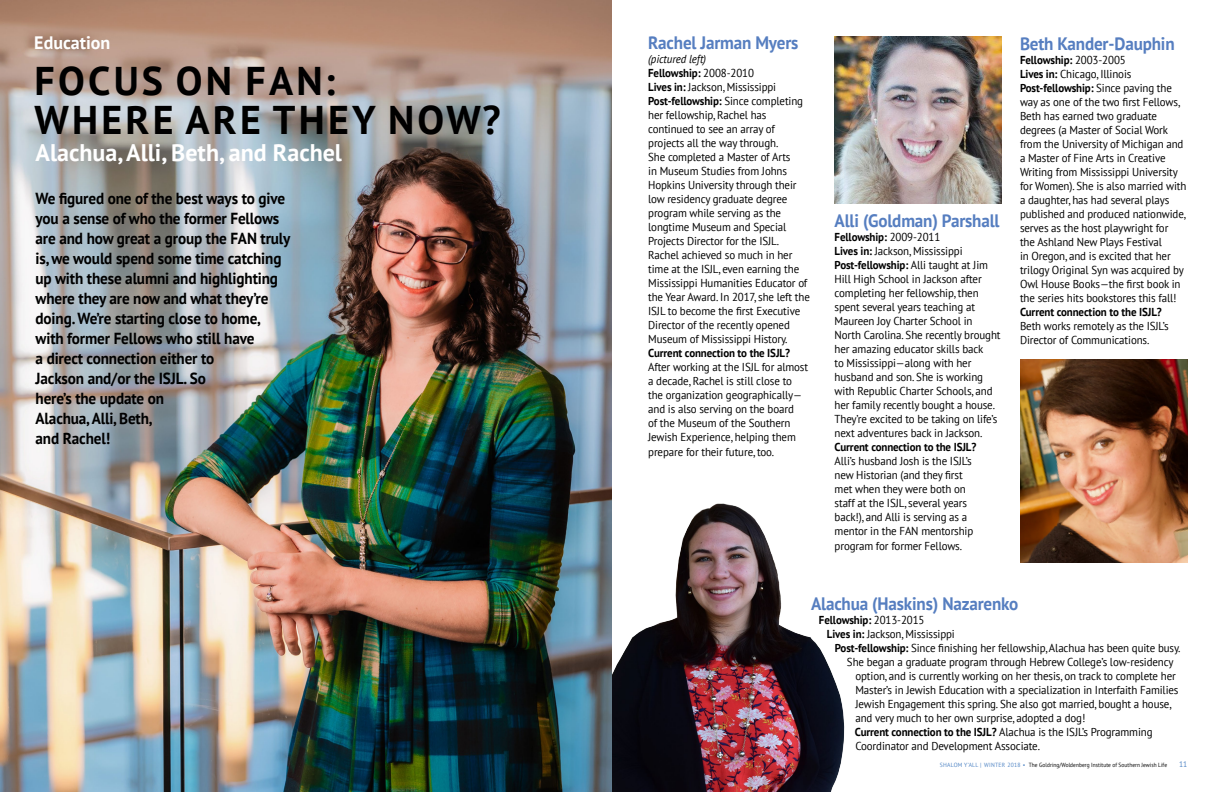
<style>
.page{position:relative;width:1224px;height:792px;background:#fff}
.page>*{position:absolute;margin:0;border:0;box-sizing:border-box;transform-origin:0 0}
.t1{font:700 40px/39px "PT Sans";letter-spacing:.08em;color:#000}
.t2{font:700 24px "PT Sans";color:#fff}
.t3{font:700 18px "PT Sans";letter-spacing:-.01em;color:#567ec0;scale:.95 1}
.t4{font:700 18px "PT Sans";color:#fff}
.t5{font:700 16px/20px "PT Sans";letter-spacing:-.01em;color:#000;scale:.95 1}
.t6{font:11.5px/14px "PT Sans";letter-spacing:-.01em;color:#000;scale:.95 1}
.t7{font:700 11.5px "PT Sans";letter-spacing:-.01em;color:#000;scale:.95 1}
.t8{font:8px "PT Sans";color:#4f84c4;scale:.95 1}
.t9{font:6px "PT Sans";letter-spacing:.01em;color:#000;scale:.9 1}
.s1{font-style:italic}
.s2{font-weight:700}
.s3{font-weight:400}
.s4{color:#4f84c4}
</style>
<div class="page">
<img style="left:0;top:0;width:612px;height:792px">
<img style="left:834px;top:36px;width:168px;height:168px">
<img style="left:1020px;top:359px;width:168px;height:203px">
<img style="left:612px;top:503px;width:233px;height:289px">
<h3 class="t4" style="left:34px;top:30px;width:78px">Education</h3>
<h1 class="t1" style="left:35px;top:60px;width:468px">FOCUS ON FAN:<br>WHERE ARE THEY NOW?</h1>
<h2 class="t2" style="left:36px;top:136px;width:308px">Alachua, Alli, Beth, and Rachel</h2>
<p class="t5" style="left:36px;top:188px;width:270px">We figured one of the best ways to give you a sense of who the former Fellows are and how great a group the FAN truly is, we would spend some time catching up with these alumni and highlighting where they are now and what they’re doing. We’re starting close to home, with former Fellows who still have<br>a direct connection either to<br>Jackson and/or the ISJL. So<br>here’s the update on<br>Alachua, Alli, Beth,<br>and Rachel!</p>
<h3 class="t3" style="left:648px;top:31px;width:160px">Rachel Jarman Myers</h3>
<p class="t6" style="left:648px;top:52px;width:172px"><span class="s1">(pictured left)<br></span><span class="s2">Fellowship:</span> 2008-2010<br><span class="s2">Lives in:</span> Jackson, Mississippi<br><span class="s2">Post-fellowship:</span> Since completing her fellowship, Rachel has continued to see an array of projects all the way through.<br>She completed a Master of Arts<br>in Museum Studies from Johns<br>Hopkins University through their low residency graduate degree program while serving as the longtime Museum and Special<br>Projects Director for the ISJL.<br>Rachel achieved so much in her time at the ISJL, even earning the<br>Mississippi Humanities Educator of the Year Award. In 2017, she left the<br>ISJL to become the first Executive<br>Director of the recently opened<br>Museum of Mississippi History.</p>
<p class="t7" style="left:648px;top:345px;width:151px">Current connection to the ISJL?</p>
<p class="t6" style="left:648px;top:360px;width:170px">After working at the ISJL for almost a decade, Rachel is still close to the organization geographically— and is also serving on the board<br>of the Museum of the Southern<br>Jewish Experience, helping them prepare for their future, too.</p>
<h3 class="t3" style="left:835px;top:209px;width:175px">Alli (Goldman) Parshall</h3>
<p class="t6" style="left:835px;top:230px;width:176px"><span class="s2">Fellowship:</span> 2009-2011<br><span class="s2">Lives in:</span> Jackson, Mississippi<br><span class="s2">Post-fellowship:</span> Alli taught at Jim<br>Hill High School in Jackson after completing her fellowship, then spent several years teaching at<br>Maureen Joy Charter School in<br>North Carolina. She recently brought her amazing educator skills back<br>to Mississippi—along with her husband and son. She is working with Republic Charter Schools, and her family recently bought a house.<br>They’re excited to be taking on life’s next adventures back in Jackson.</p>
<p class="t7" style="left:835px;top:440px;width:151px">Current connection to the ISJL?</p>
<p class="t6" style="left:835px;top:454px;width:148px">Alli’s husband Josh is the ISJL’s new Historian (and they first met when they were both on staff at the ISJL, several years back!), and Alli is serving as a mentor in the FAN mentorship program for former Fellows.</p>
<h3 class="t3" style="left:1020px;top:31px;width:164px">Beth Kander-Dauphin</h3>
<p class="t6" style="left:1020px;top:52px;width:177px"><span class="s2">Fellowship:</span> 2003-2005<br><span class="s2">Lives in:</span> Chicago, Illinois <span class="s2">Post-fellowship:</span> Since paving the way as one of the two first Fellows, Beth has earned two graduate degrees (a Master of Social Work from the University of Michigan and a Master of Fine Arts in Creative Writing from Mississippi University for Women). She is also married with a daughter, has had several plays published and produced nationwide, serves as the host playwright for<br>the Ashland New Plays Festival<br>in Oregon, and is excited that her trilogy Original Syn was acquired by Owl House Books—the first book in the series hits bookstores this fall!</p>
<p class="t7" style="left:1020px;top:304px;width:151px">Current connection to the ISJL?</p>
<p class="t6" style="left:1020px;top:318px;width:158px">Beth works remotely as the ISJL’s<br>Director of Communications.</p>
<h3 class="t3" style="left:811px;top:591px;width:220px">Alachua (Haskins) Nazarenko</h3>
<p class="t7" style="left:819px;top:612px;width:113px">Fellowship: <span class="s3">2013-2015</span></p>
<p class="t6" style="left:827px;top:626px;width:136px"><span class="s2">Lives in:</span> Jackson, Mississippi</p>
<p class="t6" style="left:835px;top:640px;width:365px"><span class="s2">Post-fellowship:</span> Since finishing her fellowship, Alachua has been quite busy.</p>
<p class="t6" style="left:847px;top:654px;width:345px">She began a graduate program through Hebrew College’s low-residency</p>
<p class="t6" style="left:855px;top:668px;width:339px">option, and is currently working on her thesis, on track to complete her</p>
<p class="t6" style="left:855px;top:682px;width:342px">Master’s in Jewish Education with a specialization in Interfaith Families</p>
<p class="t6" style="left:855px;top:696px;width:334px">Jewish Engagement this spring. She also got married, bought a house,</p>
<p class="t6" style="left:855px;top:710px;width:244px">and very much to her own surprise, adopted a dog!</p>
<p class="t6" style="left:855px;top:724px;width:315px"><span class="s2">Current connection to the ISJL?</span> Alachua is the ISJL’s Programming</p>
<p class="t6" style="left:855px;top:738px;width:196px">Coordinator and Development Associate.</p>
<p class="t9" style="left:940px;top:761px;width:254px"><span class="s4">SHALOM Y’ALL | WINTER 2018 •</span> The Goldring/Woldenberg Institute of Southern Jewish Life</p>
<p class="t8" style="left:1179px;top:759px;width:10px">11</p>
</div>
